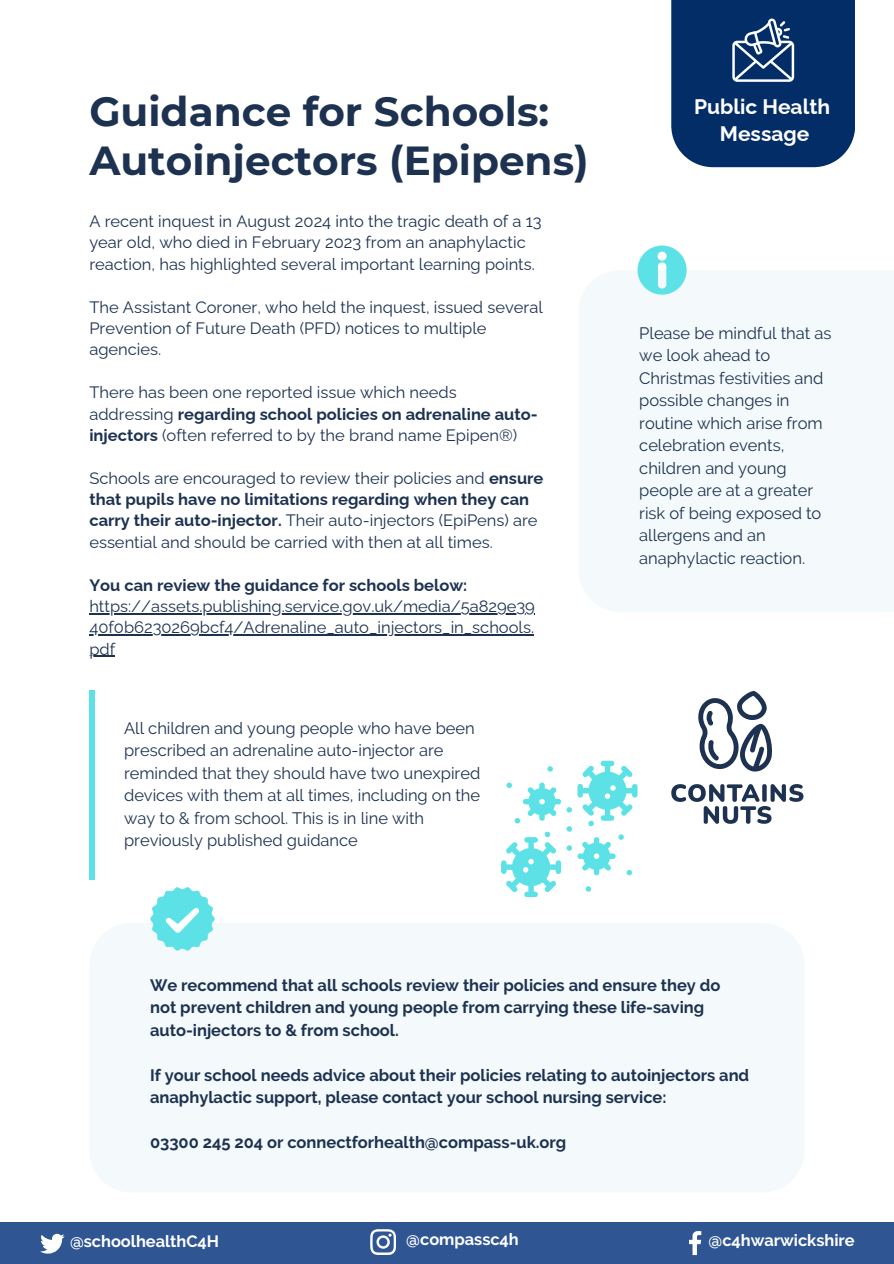
<style>
.page{position:relative;width:894px;height:1264px;background:#fff}
.page>*{position:absolute;margin:0;border:0;box-sizing:border-box;transform-origin:0 0}
.t1{font:700 40.5px/48.3px "Montserrat";color:#1d3251}
.t2{font:700 21px/27px "Raleway";color:#fff;text-align:center}
.t3{font:16.5px/22.5px "Raleway";color:#1d3251}
.t4{font:700 16.5px/22.5px "Raleway";color:#1d3251}
.t5{font:700 16.35px "Raleway";color:#fff}
.s1{font-weight:700}
</style>
<div class="page">
<svg style="left:671px;top:0;width:183px;height:167px;background:#123a6f"></svg>
<hr style="left:89px;top:613px;width:445px;height:1px;background:#1d3251">
<hr style="left:89px;top:634px;width:445px;height:1px;background:#1d3251">
<svg style="left:93px;top:656px;width:22px;height:1px"></svg>
<div style="left:89px;top:690px;width:6px;height:190px;background:#5ce1e6"></div>
<div style="left:579px;top:270px;width:314px;height:341px;background:#f4fafb"></div>
<svg style="left:637px;top:245px;width:49px;height:50px"></svg>
<svg style="left:671px;top:691px;width:131px;height:132px"></svg>
<svg style="left:501px;top:760px;width:136px;height:136px"></svg>
<div style="left:90px;top:923px;width:714px;height:269px;background:#f4fafb"></div>
<svg style="left:150px;top:887px;width:64px;height:63px"></svg>
<div style="left:0;top:1222px;width:893px;height:41px;background:#2f5592"></div>
<svg style="left:40px;top:1233px;width:24px;height:20px"></svg>
<svg style="left:689px;top:1231px;width:12px;height:23px"></svg>
<svg style="left:370px;top:1229px;width:26px;height:25px"></svg>
<h1 class="t1" style="left:89px;top:88px;width:500px">Guidance for Schools:<br>Autoinjectors (Epipens)</h1>
<p class="t2" style="left:694px;top:93px;width:137px">Public Health<br>Message</p>
<p class="t3" style="left:89px;top:211px;width:453px;line-height:21.3px">A recent inquest in August 2024 into the tragic death of a 13 year old, who died in February 2023 from an anaphylactic reaction, has highlighted several important learning points.</p>
<p class="t3" style="left:89px;top:296px;width:455px;line-height:21.3px">The Assistant Coroner, who held the inquest, issued several<br>Prevention of Future Death (PFD) notices to multiple agencies.</p>
<p class="t3" style="left:89px;top:382px;width:449px;line-height:21.3px">There has been one reported issue which needs addressing <span class="s1">regarding school policies on adrenaline auto&shy;injectors</span> (often referred to by the brand name Epipen®)</p>
<p class="t3" style="left:89px;top:467px;width:455px;line-height:21.3px">Schools are encouraged to review their policies and <span class="s1">ensure that pupils have no limitations regarding when they can carry their auto-injector.</span> Their auto-injectors (EpiPens) are essential and should be carried with then at all times.</p>
<p class="t4" style="left:89px;top:573px;width:379px">You can review the guidance for schools below:</p>
<p class="t3" style="left:89px;top:595px;width:447px;line-height:21.3px;text-align:justify">https://assets.publishing.service.gov.uk/media/5a829e39<br>40f0b6230269bcf4/Adrenaline_auto_injectors_in_schools. pdf</p>
<p class="t3" style="left:124px;top:716px;width:357px">All children and young people who have been prescribed an adrenaline auto-injector are reminded that they should have two unexpired devices with them at all times, including on the way to &amp; from school. This is in line with previously published guidance</p>
<p class="t3" style="left:639px;top:321px;width:193px">Please be mindful that as we look ahead to<br>Christmas festivities and possible changes in routine which arise from celebration events, children and young people are at a greater risk of being exposed to allergens and an anaphylactic reaction.</p>
<p class="t4" style="left:150px;top:973px;width:571px">We recommend that all schools review their policies and ensure they do not prevent children and young people from carrying these life-saving auto-injectors to &amp; from school.</p>
<p class="t4" style="left:150px;top:1063px;width:600px">If your school needs advice about their policies relating to autoinjectors and anaphylactic support, please contact your school nursing service:</p>
<p class="t4" style="left:150px;top:1131px;width:417px">03300 245 204 or connectforhealth@compass-uk.org</p>
<p class="t5" style="left:70px;top:1231px;width:150px">@schoolhealthC4H</p>
<p class="t5" style="left:406px;top:1229px;width:114px">@compassc4h</p>
<p class="t5" style="left:708px;top:1230px;width:148px">@c4hwarwickshire</p>
</div>
